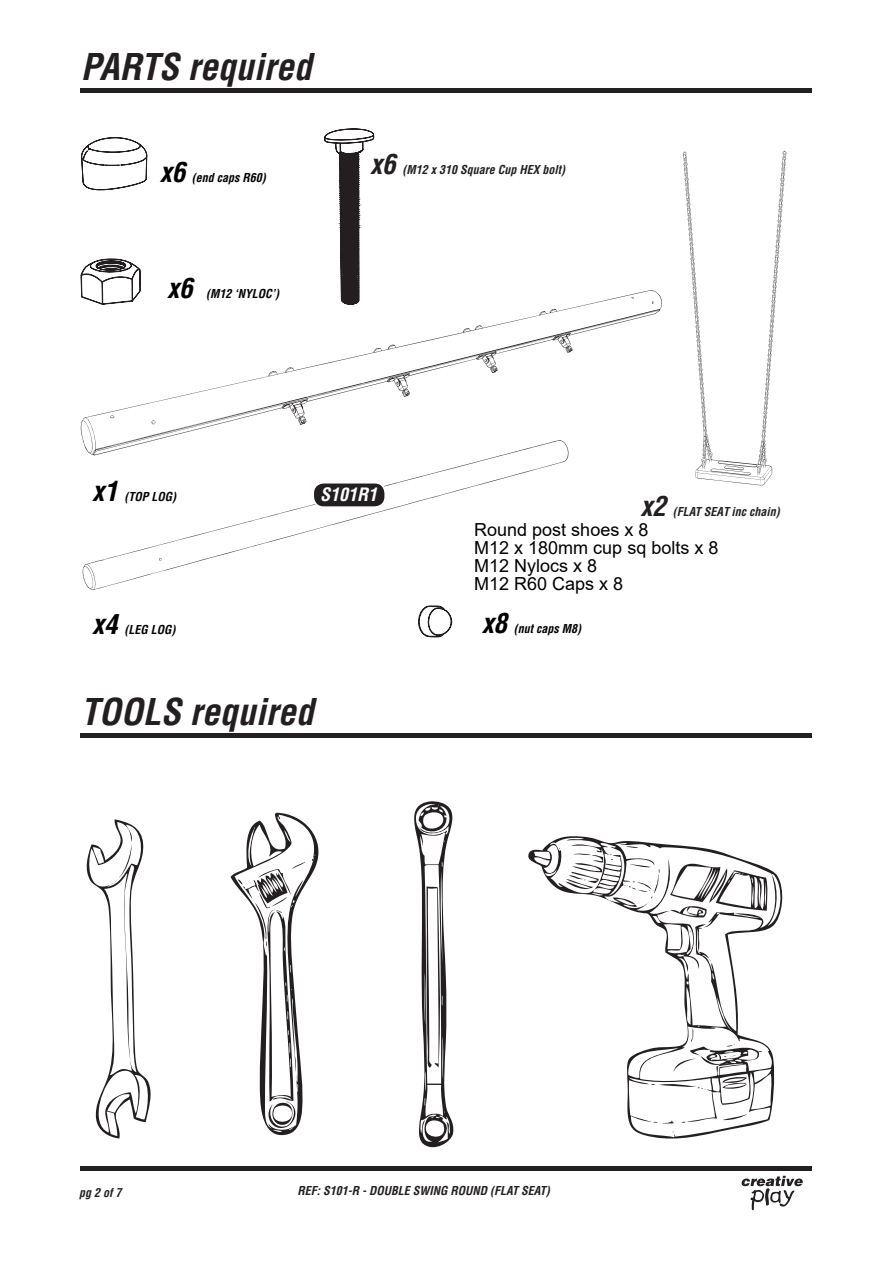
<style>
.page{position:relative;width:893px;height:1263px;background:#fff}
.page>*{position:absolute;margin:0;border:0;box-sizing:border-box;transform-origin:0 0}
.t1{font:italic 700 condensed 36px "Helvetica LT Std";color:#231f20}
.t2{font:italic 700 condensed 27px "Helvetica LT Std";color:#000}
.t3{font:italic 700 condensed 27px "Helvetica LT Std";color:#231f20}
.t4{font:18px/18px "Arial";color:#000}
.t5{font:italic 700 condensed 18px "Helvetica LT Std";color:#fff}
.t6{font:italic 700 condensed 12px "Helvetica LT Std";color:#231f20}
.t7{font:italic 700 condensed 12px "Helvetica LT Std";color:#000}
</style>
<div class="page">
<svg style="left:741px;top:1176px;width:62px;height:34px"></svg>
<hr style="left:81px;top:1166px;width:731px;height:4px;background:#231f20">
<hr style="left:81px;top:88px;width:731px;height:4px;background:#231f20">
<svg style="left:81px;top:258px;width:60px;height:32px"></svg>
<svg style="left:81px;top:137px;width:66px;height:54px"></svg>
<svg style="left:324px;top:128px;width:50px;height:162px"></svg>
<svg style="left:683px;top:151px;width:104px;height:335px"></svg>
<svg style="left:81px;top:290px;width:581px;height:151px"></svg>
<svg style="left:291px;top:408px;width:3px;height:4px"></svg>
<svg style="left:83px;top:440px;width:486px;height:150px"></svg>
<div style="left:81px;top:733px;width:731px;height:5px;background:#231f20"></div>
<svg style="left:414px;top:801px;width:40px;height:347px"></svg>
<svg style="left:86px;top:819px;width:65px;height:319px"></svg>
<svg style="left:231px;top:813px;width:88px;height:323px"></svg>
<svg style="left:528px;top:836px;width:255px;height:303px"></svg>
<svg style="left:556px;top:843px;width:47px;height:49px"></svg>
<svg style="left:624px;top:861px;width:36px;height:39px"></svg>
<svg style="left:670px;top:860px;width:98px;height:58px"></svg>
<svg style="left:710px;top:957px;width:2px;height:9px"></svg>
<svg style="left:690px;top:1028px;width:4px;height:14px"></svg>
<svg style="left:726px;top:1041px;width:15px;height:5px"></svg>
<svg style="left:722px;top:1055px;width:16px;height:3px"></svg>
<svg style="left:673px;top:1058px;width:23px;height:14px"></svg>
<svg style="left:722px;top:1077px;width:25px;height:13px"></svg>
<svg style="left:722px;top:1114px;width:25px;height:7px"></svg>
<svg style="left:418px;top:605px;width:35px;height:33px"></svg>
<div style="left:313px;top:483px;width:72px;height:24px;background:#231f20;border-radius:11px"></div>
<div style="left:313px;top:482px;width:73px;height:26px;border:2px solid #fff;border-radius:11px"></div>
<p class="t1" style="left:81px;top:44px;width:233px">PARTS required</p>
<p class="t2" style="left:160px;top:155px;width:27px">x6</p>
<p class="t7" style="left:192px;top:170px;width:75px">(end caps R60)</p>
<p class="t2" style="left:167px;top:271px;width:27px">x6</p>
<p class="t7" style="left:206px;top:286px;width:75px">(M12 ‘NYLOC’)</p>
<p class="t3" style="left:370px;top:147px;width:27px">x6</p>
<p class="t6" style="left:402px;top:162px;width:164px">(M12 x 310 Square Cup HEX bolt)</p>
<p class="t2" style="left:92px;top:474px;width:27px">x1</p>
<p class="t7" style="left:124px;top:489px;width:53px">(TOP LOG)</p>
<p class="t5" style="left:320px;top:484px;width:59px">S101R1</p>
<h2 class="t3" style="left:640px;top:490px;width:27px">x2</h2>
<p class="t6" style="left:673px;top:504px;width:109px">(FLAT SEAT inc chain)</p>
<p class="t2" style="left:92px;top:607px;width:27px">x4</p>
<p class="t7" style="left:124px;top:622px;width:52px">(LEG LOG)</p>
<p class="t1" style="left:81px;top:689px;width:234px">TOOLS required</p>
<h3 class="t4" style="left:474px;top:521px;width:246px">Round post shoes x 8<br>M12 x 180mm cup sq bolts x 8<br>M12 Nylocs x 8<br>M12 R60 Caps x 8</h3>
<p class="t2" style="left:482px;top:606px;width:27px">x8</p>
<p class="t7" style="left:514px;top:621px;width:69px">(nut caps M8)</p>
<p class="t6" style="left:79px;top:1185px;width:44px">pg 2 of 7</p>
<p class="t6" style="left:297px;top:1183px;width:254px">REF: S101-R - DOUBLE SWING ROUND (FLAT SEAT)</p>
</div>
